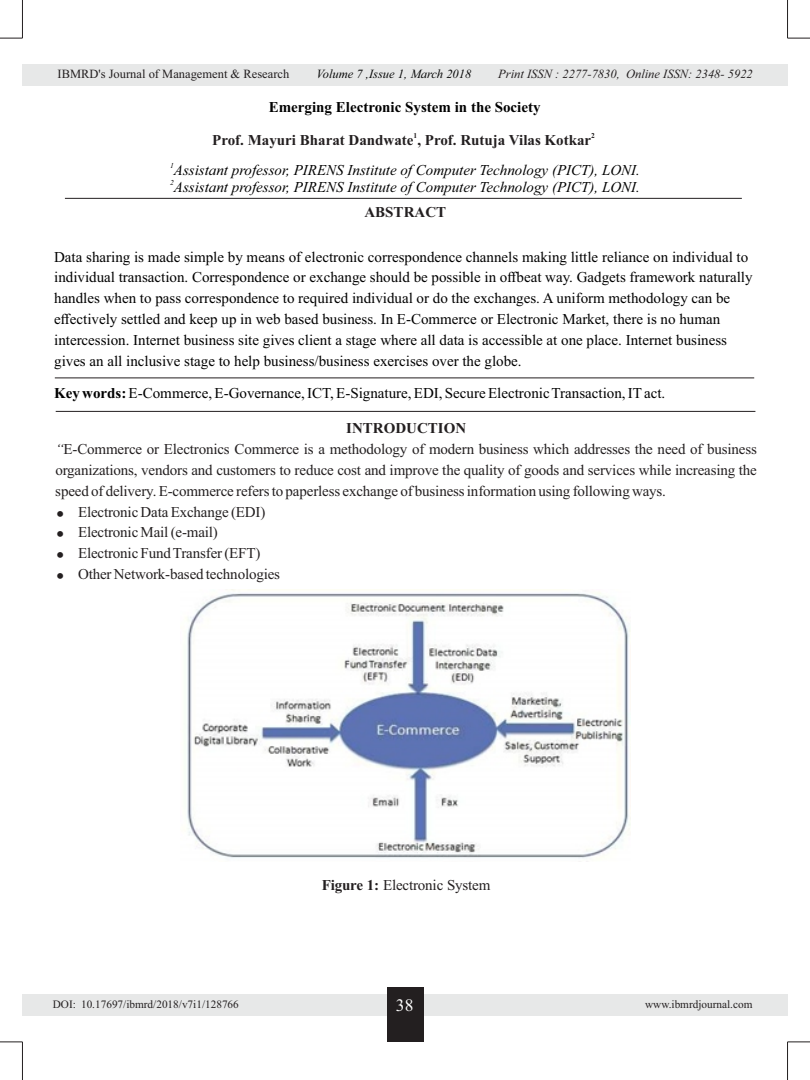
<style>
.page{position:relative;width:810px;height:1080px;background:#fff}
.page>*{position:absolute;margin:0;border:0;box-sizing:border-box;transform-origin:0 0}
.t1{font:17.5px "Times New Roman";color:#fff}
.t2{font:15px/20.8px "Times New Roman";color:#000}
.t3{font:15px "Times New Roman";letter-spacing:-.01em;color:#231f20}
.t4{font:italic 15px "Times New Roman";color:#000}
.t5{font:700 15px "Times New Roman";color:#231f20}
.t6{font:700 15px "Times New Roman";color:#000}
.t7{font:italic 12.5px "Times New Roman";color:#231f20}
.t8{font:12.5px "Times New Roman";color:#231f20}
.t9{font:italic 12.5px "Times New Roman";color:#060707}
.t10{font:11.25px "Times New Roman";color:#231f20}
.t11{font:700 7.5px "Times New Roman";color:#231f20}
.t12{font:italic 7.5px "Times New Roman";color:#000}
.s1{font-weight:700}
.s2{font-style:italic}
</style>
<div class="page">
<hr style="left:22px;top:0;width:1px;height:38px;background:#231f20">
<hr style="left:787px;top:0;width:1px;height:38px;background:#231f20">
<svg style="left:0;top:38px;width:22px;height:1px"></svg>
<svg style="left:787px;top:38px;width:23px;height:1px"></svg>
<hr style="left:22px;top:1042px;width:1px;height:38px;background:#231f20">
<hr style="left:787px;top:1042px;width:1px;height:38px;background:#231f20">
<svg style="left:0;top:1041px;width:22px;height:1px"></svg>
<svg style="left:787px;top:1041px;width:23px;height:1px"></svg>
<div style="left:22px;top:64px;width:765px;height:22px;background:#e7e8e8"></div>
<div style="left:22px;top:994px;width:765px;height:21px;background:#e7e8e8"></div>
<div style="left:387px;top:988px;width:36px;height:54px;background:#231f20"></div>
<hr style="left:65px;top:198px;width:677px;height:1px;background:#231f20">
<hr style="left:55px;top:377px;width:699px;height:1px;background:#231f20">
<hr style="left:56px;top:411px;width:699px;height:1px;background:#231f20">
<img style="left:187px;top:590px;width:443px;height:268px">
<p class="t8" style="left:58px;top:69px;width:233px">IBMRD's Journal of Management &amp; Research</p>
<p class="t7" style="left:498px;top:69px;width:256px">Print ISSN : 2277-7830, Online ISSN: 2348- 5922</p>
<p class="t9" style="left:317px;top:69px;width:156px">Volume 7 ,Issue 1, March 2018</p>
<p class="t6" style="left:269px;top:102px;width:273px">Emerging Electronic System in the Society</p>
<p class="t11" style="left:414px;top:132px;width:5px">1</p>
<p class="t11" style="left:591px;top:132px;width:5px">2</p>
<p class="t5" style="left:212px;top:135px;width:381px">Prof. Mayuri Bharat Dandwate , Prof. Rutuja Vilas Kotkar</p>
<p class="t12" style="left:170px;top:163px;width:5px">1</p>
<p class="t4" style="left:174px;top:165px;width:467px">Assistant professor, PIRENS Institute of Computer Technology (PICT), LONI.</p>
<p class="t12" style="left:170px;top:179px;width:5px">2</p>
<p class="t4" style="left:174px;top:182px;width:467px">Assistant professor, PIRENS Institute of Computer Technology (PICT), LONI.</p>
<p class="t5" style="left:364px;top:207px;width:83px">ABSTRACT</p>
<p class="t2" style="left:54px;top:248px;width:700px">Data sharing is made simple by means of electronic correspondence channels making little reliance on individual to individual transaction. Correspondence or exchange should be possible in offbeat way. Gadgets framework naturally handles when to pass correspondence to required individual or do the exchanges. A uniform methodology can be effectively settled and keep up in web based business. In E-Commerce or Electronic Market, there is no human intercession. Internet business site gives client a stage where all data is accessible at one place. Internet business gives an all inclusive stage to help business/business exercises over the globe.</p>
<p class="t2" style="left:54px;top:384px;width:613px"><span class="s1">Key words:</span>E-Commerce, E-Governance, ICT, E-Signature, EDI, Secure Electronic Transaction, ITact.</p>
<p class="t5" style="left:346px;top:423px;width:121px">INTRODUCTION</p>
<p class="t3" style="left:55px;top:444px;width:703px"><span class="s2">“</span>E-Commerce or Electronics Commerce is a methodology of modern business which addresses the need of business</p>
<p class="t3" style="left:55px;top:465px;width:703px">organizations, vendors and customers to reduce cost and improve the quality of goods and services while increasing the</p>
<p class="t3" style="left:55px;top:485px;width:612px">speed of delivery. E-commerce refers to paperless exchange of business information using following ways.</p>
<p class="t3" style="left:78px;top:506px;width:189px">Electronic Data Exchange (EDI)</p>
<p class="t3" style="left:78px;top:527px;width:141px">Electronic Mail (e-mail)</p>
<p class="t3" style="left:78px;top:548px;width:184px">Electronic Fund Transfer (EFT)</p>
<p class="t3" style="left:78px;top:568px;width:204px">Other Network-based technologies</p>
<p class="t10" style="left:81px;top:999px;width:159px">10.17697/ibmrd/2018/v7i1/128766</p>
<p class="t10" style="left:53px;top:999px;width:25px">DOI:</p>
<p class="t3" style="left:322px;top:880px;width:170px"><span class="s1">Figure 1:</span> Electronic System</p>
<p class="t1" style="left:396px;top:998px;width:19px">38</p>
<p class="t10" style="left:645px;top:999px;width:109px">www.ibmrdjournal.com</p>
</div>
